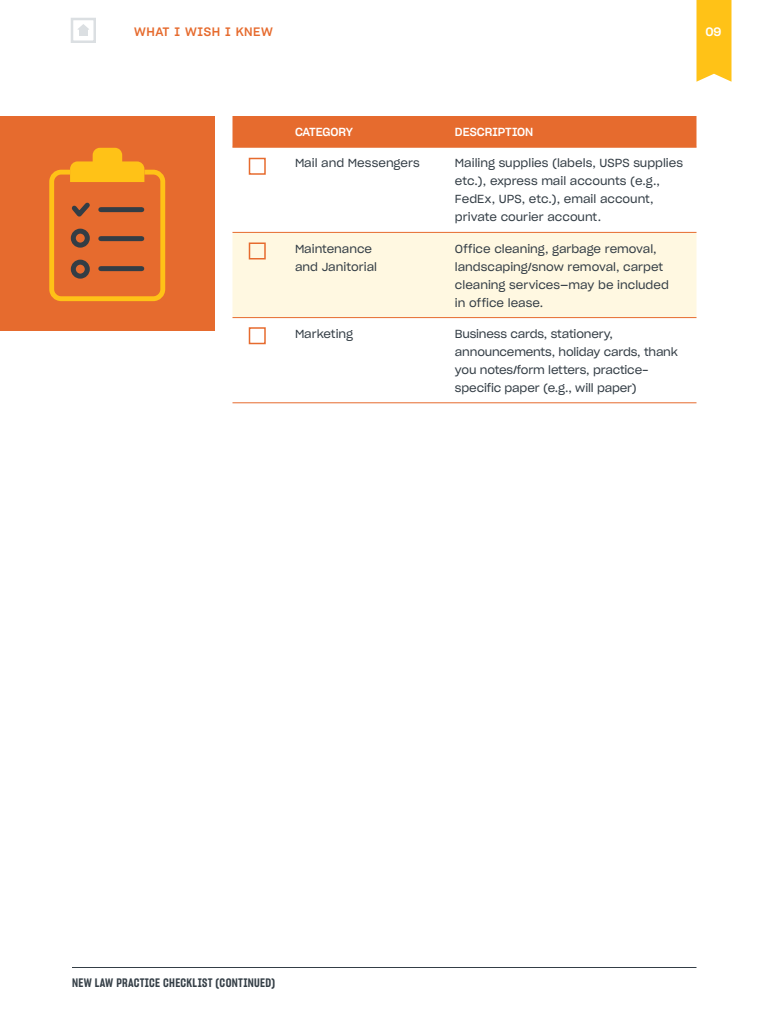
<style>
.page{position:relative;width:768px;height:1024px;background:#fff}
.page>*{position:absolute;margin:0;border:0;box-sizing:border-box;transform-origin:0 0}
.t1{font:12px "Sharp Grotesk Semi Bold 15";letter-spacing:.025em;color:#343e46}
.t2{font:12px "Sharp Grotesk Medium 20";letter-spacing:.05em;color:#e66b2e}
.t3{font:12px "Sharp Grotesk Medium 20";color:#fff}
.t4{font:11.5px/18px "Sharp Grotesk Book 20";letter-spacing:-.005em;color:#343e46}
.t5{font:11.5px "Sharp Grotesk Medium 20";color:#fff}
.t6{font:11.5px "Sharp Grotesk Medium 20";letter-spacing:-.025em;color:#fff}
</style>
<div class="page">
<svg style="left:696px;top:0;width:36px;height:82px;background:#ffc629"></svg>
<div style="left:71px;top:18px;width:25px;height:25px;border:2px solid #dbdfe2"></div>
<div style="left:79px;top:29px;width:9px;height:7px;background:#dbdfe2"></div>
<svg style="left:78px;top:24px;width:11px;height:6px"></svg>
<hr style="left:72px;top:967px;width:624px;height:1px;background:#343e46">
<div style="left:232px;top:116px;width:464px;height:31px;background:#e66b2e"></div>
<div style="left:232px;top:233px;width:464px;height:84px;background:#fff8e1"></div>
<hr style="left:232px;top:147px;width:52px;height:1px;background:#e66b2e">
<hr style="left:284px;top:147px;width:160px;height:1px;background:#e66b2e">
<hr style="left:444px;top:147px;width:252px;height:1px;background:#e66b2e">
<hr style="left:232px;top:232px;width:52px;height:1px;background:#e66b2e">
<hr style="left:284px;top:232px;width:160px;height:1px;background:#e66b2e">
<hr style="left:444px;top:232px;width:252px;height:1px;background:#e66b2e">
<hr style="left:232px;top:317px;width:52px;height:1px;background:#e66b2e">
<hr style="left:284px;top:317px;width:160px;height:1px;background:#e66b2e">
<hr style="left:444px;top:317px;width:252px;height:1px;background:#e66b2e">
<hr style="left:232px;top:402px;width:52px;height:1px;background:#e66b2e">
<hr style="left:284px;top:402px;width:160px;height:1px;background:#e66b2e">
<hr style="left:444px;top:402px;width:252px;height:1px;background:#e66b2e">
<div style="left:249px;top:158px;width:17px;height:17px;border:2px solid #e66b2e"></div>
<div style="left:249px;top:242px;width:17px;height:18px;border:2px solid #e66b2e"></div>
<div style="left:249px;top:327px;width:17px;height:17px;border:2px solid #e66b2e"></div>
<div style="left:0;top:116px;width:214px;height:214px;background:#e66b2e"></div>
<div style="left:49px;top:170px;width:116px;height:131px;border:5px solid #ffc217;border-radius:10px"></div>
<svg style="left:70px;top:148px;width:74px;height:34px"></svg>
<svg style="left:70px;top:202px;width:75px;height:77px"></svg>
<p class="t2" style="left:134px;top:21px;width:141px">WHAT I WISH I KNEW</p>
<p class="t3" style="left:705px;top:21px;width:18px">09</p>
<p class="t6" style="left:295px;top:122px;width:60px">CATEGORY</p>
<p class="t5" style="left:455px;top:122px;width:80px">DESCRIPTION</p>
<p class="t4" style="left:295px;top:154px;width:126px">Mail and Messengers</p>
<p class="t4" style="left:455px;top:154px;width:230px">Mailing supplies (labels, USPS supplies etc.), express mail accounts (e.g., FedEx, UPS, etc.), email account, private courier account.</p>
<p class="t4" style="left:295px;top:239px;width:84px">Maintenance and Janitorial</p>
<p class="t4" style="left:455px;top:239px;width:215px">Office cleaning, garbage removal, landscaping/snow removal, carpet cleaning services—may be included in office lease.</p>
<p class="t4" style="left:295px;top:324px;width:60px">Marketing</p>
<p class="t4" style="left:455px;top:324px;width:224px">Business cards, stationery, announcements, holiday cards, thank you notes/form letters, practice&shy;specific paper (e.g., will paper)</p>
<p class="t1" style="left:72px;top:974px;width:205px">NEW LAW PRACTICE CHECKLIST (CONTINUED)</p>
</div>
